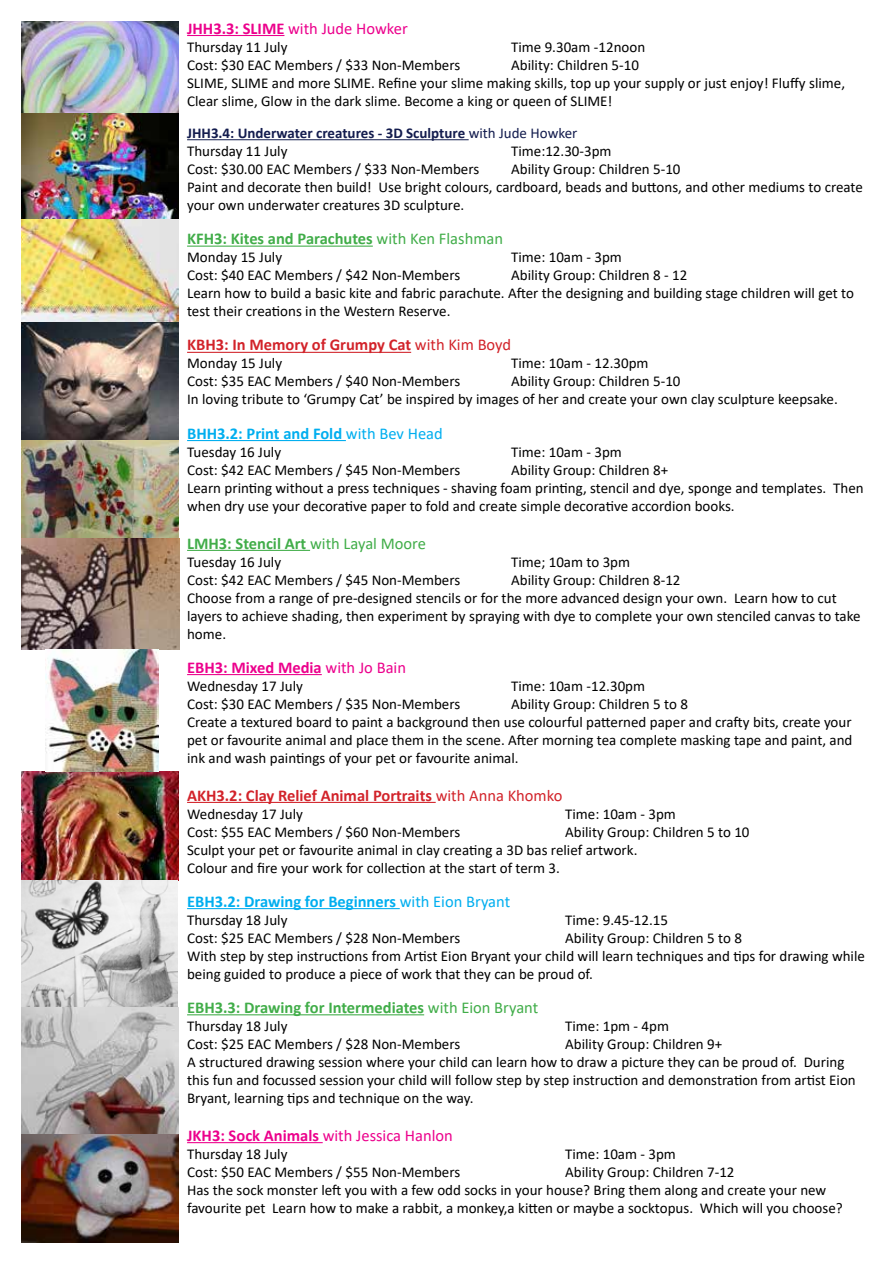
<style>
.page{position:relative;width:893px;height:1263px;background:#fff}
.page>*{position:absolute;margin:0;border:0;box-sizing:border-box;transform-origin:0 0}
.t1{font:700 16.5px "Calibri";color:#41ad49}
.t2{font:700 16.5px "Calibri";color:#d2232a}
.t3{font:700 16.5px "Calibri";color:#00aeef}
.t4{font:16.5px "Calibri";color:#ec008c}
.t5{font:700 16.5px "Calibri";color:#ec008c}
.t6{font:15px/18px "Calibri";color:#000}
.t7{font:700 15px/18px "Calibri";color:#131c4e}
.s1{font-weight:700}
.s2{font-weight:400}
.s3{font-weight:400;color:#000}
</style>
<div class="page">
<hr style="left:187px;top:35px;width:97px;height:1px;background:#ec008c">
<hr style="left:187px;top:139px;width:282px;height:1px;background:#131c4e">
<hr style="left:187px;top:246px;width:186px;height:1px;background:#41ad49">
<hr style="left:187px;top:352px;width:224px;height:1px;background:#d2232a">
<hr style="left:187px;top:440px;width:159px;height:1px;background:#00aeef">
<hr style="left:187px;top:550px;width:123px;height:1px;background:#41ad49">
<hr style="left:187px;top:674px;width:135px;height:1px;background:#ec008c">
<hr style="left:187px;top:802px;width:249px;height:1px;background:#d2232a">
<hr style="left:187px;top:908px;width:213px;height:1px;background:#00aeef">
<hr style="left:187px;top:1014px;width:237px;height:1px;background:#41ad49">
<hr style="left:187px;top:1142px;width:136px;height:1px;background:#ec008c">
<img style="left:21px;top:21px;width:157px;height:92px">
<img style="left:21px;top:113px;width:157px;height:210px">
<img style="left:21px;top:323px;width:158px;height:326px">
<img style="left:21px;top:772px;width:158px;height:338px">
<img style="left:45px;top:650px;width:113px;height:122px">
<img style="left:21px;top:1110px;width:158px;height:133px">
<p class="t4" style="left:187px;top:17px;width:222px"><span class="s1">JHH3.3: SLIME</span> with Jude Howker</p>
<p class="t6" style="left:187px;top:37px;width:102px">Thursday 11 July</p>
<p class="t6" style="left:511px;top:37px;width:136px">Time 9.30am -12noon</p>
<p class="t6" style="left:187px;top:55px;width:275px">Cost: $30 EAC Members / $33 Non-Members</p>
<p class="t6" style="left:187px;top:55px;width:659px;text-indent:324px">Ability: Children 5-10<br>SLIME, SLIME and more SLIME. Refine your slime making skills, top up your supply or just enjoy! Fluffy slime,<br>Clear slime, Glow in the dark slime. Become a king or queen of SLIME!</p>
<p class="t7" style="left:187px;top:124px;width:392px">JHH3.4: Underwater creatures - 3D Sculpture <span class="s2">with Jude Howker<br></span><span class="s3">Thursday 11 July</span></p>
<p class="t6" style="left:511px;top:142px;width:102px">Time:12.30-3pm</p>
<p class="t6" style="left:187px;top:160px;width:294px">Cost: $30.00 EAC Members / $33 Non-Members</p>
<p class="t6" style="left:187px;top:160px;width:677px;text-indent:324px">Ability Group: Children 5-10<br>Paint and decorate then build! Use bright colours, cardboard, beads and buttons, and other mediums to create your own underwater creatures 3D sculpture.</p>
<p class="t1" style="left:187px;top:227px;width:317px">KFH3: Kites and Parachutes <span class="s2">with Ken Flashman</span></p>
<p class="t6" style="left:187px;top:248px;width:97px">Monday 15 July</p>
<p class="t6" style="left:511px;top:248px;width:112px">Time: 10am - 3pm</p>
<p class="t6" style="left:187px;top:266px;width:275px">Cost: $40 EAC Members / $42 Non-Members</p>
<p class="t6" style="left:187px;top:266px;width:668px;text-indent:324px">Ability Group: Children 8 - 12<br>Learn how to build a basic kite and fabric parachute. After the designing and building stage children will get to test their creations in the Western Reserve.</p>
<p class="t2" style="left:187px;top:333px;width:326px">KBH3: In Memory of Grumpy Cat <span class="s2">with Kim Boyd</span></p>
<p class="t6" style="left:187px;top:354px;width:97px">Monday 15 July</p>
<p class="t6" style="left:511px;top:354px;width:139px">Time: 10am - 12.30pm</p>
<p class="t6" style="left:187px;top:372px;width:275px">Cost: $35 EAC Members / $40 Non-Members</p>
<p class="t6" style="left:187px;top:372px;width:652px;text-indent:324px">Ability Group: Children 5-10<br>In loving tribute to ‘Grumpy Cat’ be inspired by images of her and create your own clay sculpture keepsake.</p>
<p class="t3" style="left:187px;top:421px;width:257px">BHH3.2: Print and Fold <span class="s2">with Bev Head</span></p>
<p class="t6" style="left:187px;top:442px;width:96px">Tuesday 16 July</p>
<p class="t6" style="left:511px;top:442px;width:112px">Time: 10am - 3pm</p>
<p class="t6" style="left:187px;top:460px;width:275px">Cost: $42 EAC Members / $45 Non-Members</p>
<p class="t6" style="left:187px;top:460px;width:678px;text-indent:324px">Ability Group: Children 8+<br>Learn printing without a press techniques - shaving foam printing, stencil and dye, sponge and templates. Then when dry use your decorative paper to fold and create simple decorative accordion books.</p>
<p class="t1" style="left:187px;top:531px;width:240px">LMH3: Stencil Art <span class="s2">with Layal Moore</span></p>
<p class="t6" style="left:187px;top:552px;width:96px">Tuesday 16 July</p>
<p class="t6" style="left:511px;top:552px;width:121px">Time; 10am to 3pm</p>
<p class="t6" style="left:187px;top:570px;width:275px">Cost: $42 EAC Members / $45 Non-Members</p>
<p class="t6" style="left:187px;top:570px;width:675px;text-indent:324px">Ability Group: Children 8-12<br>Choose from a range of pre-designed stencils or for the more advanced design your own. Learn how to cut layers to achieve shading, then experiment by spraying with dye to complete your own stenciled canvas to take home.</p>
<p class="t5" style="left:187px;top:655px;width:220px">EBH3: Mixed Media <span class="s2">with Jo Bain</span></p>
<p class="t6" style="left:187px;top:676px;width:117px">Wednesday 17 July</p>
<p class="t6" style="left:511px;top:676px;width:136px">Time: 10am -12.30pm</p>
<p class="t6" style="left:187px;top:694px;width:275px">Cost: $30 EAC Members / $35 Non-Members</p>
<p class="t6" style="left:187px;top:694px;width:667px;text-indent:324px">Ability Group: Children 5 to 8<br>Create a textured board to paint a background then use colourful patterned paper and crafty bits, create your pet or favourite animal and place them in the scene. After morning tea complete masking tape and paint, and ink and wash paintings of your pet or favourite animal.</p>
<p class="t2" style="left:187px;top:783px;width:377px">AKH3.2: Clay Relief Animal Portraits <span class="s2">with Anna Khomko</span></p>
<p class="t6" style="left:187px;top:804px;width:117px">Wednesday 17 July</p>
<p class="t6" style="left:565px;top:804px;width:112px">Time: 10am - 3pm</p>
<p class="t6" style="left:187px;top:822px;width:275px">Cost: $55 EAC Members / $60 Non-Members</p>
<p class="t6" style="left:187px;top:822px;width:564px;text-indent:378px">Ability Group: Children 5 to 10<br>Sculpt your pet or favourite animal in clay creating a 3D bas relief artwork.<br>Colour and fire your work for collection at the start of term 3.</p>
<p class="t3" style="left:187px;top:889px;width:325px">EBH3.2: Drawing for Beginners <span class="s2">with Eion Bryant</span></p>
<p class="t6" style="left:187px;top:910px;width:102px">Thursday 18 July</p>
<p class="t6" style="left:565px;top:910px;width:104px">Time: 9.45-12.15</p>
<p class="t6" style="left:187px;top:928px;width:275px">Cost: $25 EAC Members / $28 Non-Members</p>
<p class="t6" style="left:187px;top:928px;width:679px;text-indent:378px">Ability Group: Children 5 to 8<br>With step by step instructions from Artist Eion Bryant your child will learn techniques and tips for drawing while being guided to produce a piece of work that they can be proud of.</p>
<p class="t1" style="left:187px;top:996px;width:353px">EBH3.3: Drawing for Intermediates <span class="s2">with Eion Bryant</span></p>
<p class="t6" style="left:187px;top:1016px;width:102px">Thursday 18 July</p>
<p class="t6" style="left:565px;top:1016px;width:105px">Time: 1pm - 4pm</p>
<p class="t6" style="left:187px;top:1034px;width:275px">Cost: $25 EAC Members / $28 Non-Members</p>
<p class="t6" style="left:187px;top:1034px;width:670px;text-indent:378px">Ability Group: Children 9+<br>A structured drawing session where your child can learn how to draw a picture they can be proud of. During this fun and focussed session your child will follow step by step instruction and demonstration from artist Eion Bryant, learning tips and technique on the way.</p>
<p class="t4" style="left:187px;top:1124px;width:267px"><span class="s1">JKH3: Sock Animals</span> with Jessica Hanlon</p>
<p class="t6" style="left:187px;top:1144px;width:102px">Thursday 18 July</p>
<p class="t6" style="left:565px;top:1144px;width:112px">Time: 10am - 3pm</p>
<p class="t6" style="left:187px;top:1162px;width:275px">Cost: $50 EAC Members / $55 Non-Members</p>
<p class="t6" style="left:187px;top:1162px;width:657px;text-indent:378px">Ability Group: Children 7-12<br>Has the sock monster left you with a few odd socks in your house? Bring them along and create your new favourite pet Learn how to make a rabbit, a monkey,a kitten or maybe a socktopus. Which will you choose?</p>
</div>
